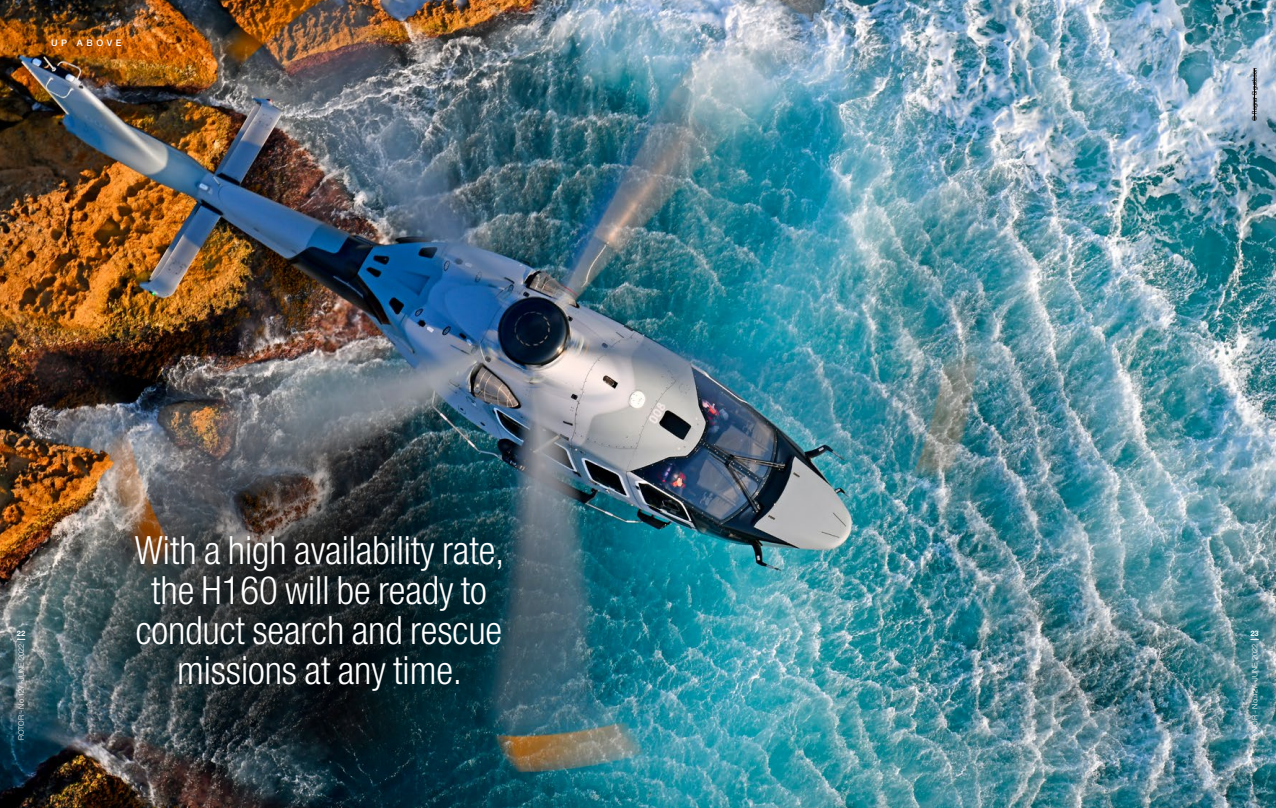
<style>
.page{position:relative;width:1276px;height:808px;background:#fff}
.page>*{position:absolute;margin:0;border:0;box-sizing:border-box;transform-origin:0 0}
.t1{font:300 condensed 39px/40px "Helvetica Neue LT Std";color:#fff;text-align:center}
.t2{font:500 9px "Helvetica Neue LT Std";letter-spacing:.4em;color:#fff}
.t3{font:300 7.5px "Helvetica Neue LT Std";letter-spacing:-.015em;color:#fff}
.t4{font:700 7.5px "Helvetica Neue LT Std";color:#fff}
.t5{font:condensed 6.5px "Helvetica Neue LT Std";color:#000}
</style>
<div class="page">
<img style="left:0;top:0;width:1276px;height:808px">
<img style="left:50px;top:411px;width:547px;height:387px;border-radius:50%">
<hr style="left:1254px;top:68px;width:1px;height:53px;background:#000">
<p class="t2" style="left:51px;top:38px;width:72px">UP ABOVE</p>
<p class="t4" style="left:17px;top:629px;width:10px">22</p>
<p class="t3" style="left:17px;top:740px;width:97px;rotate:-90deg">ROTOR - No.127 -JUNE 2022</p>
<p class="t1" style="left:135px;top:530px;width:371px">With a high availability rate, the H160 will be ready to conduct search and rescue missions at any time.</p>
<p class="t5" style="left:1250px;top:121px;width:54px;rotate:-90deg">© Ragnar Sigurdsson</p>
<p class="t4" style="left:1250px;top:629px;width:10px">23</p>
<p class="t3" style="left:1250px;top:740px;width:97px;rotate:-90deg">ROTOR - No.127 -JUNE 2022</p>
</div>
